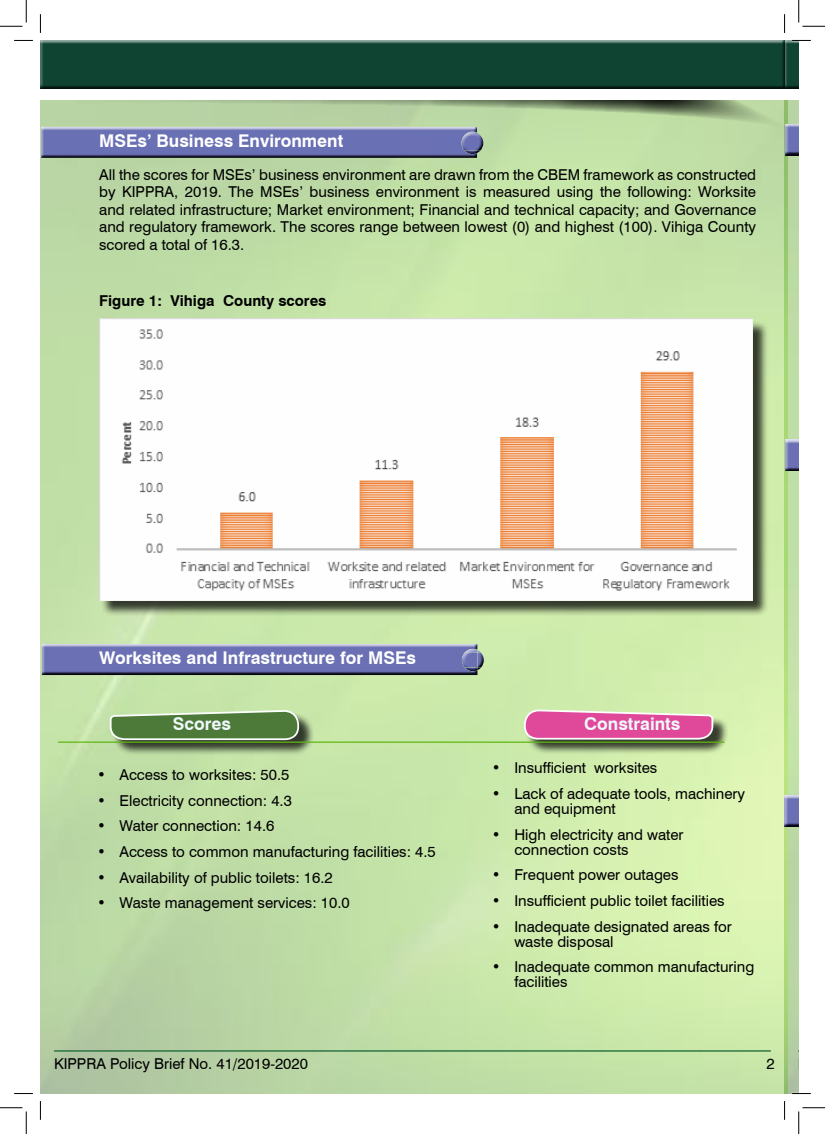
<style>
.page{position:relative;width:825px;height:1134px;background:#fff}
.page>*{position:absolute;margin:0;border:0;box-sizing:border-box;transform-origin:0 0}
.t1{font:700 17.5px "Swiss 721 BT";color:#fff}
.t2{font:700 17.5px "Swiss 721 BT";color:#eff8fa}
.t3{font:15px/17.5px "Swiss 721 BT";color:#000}
.t4{font:700 15px "Swiss 721 BT";color:#000}
</style>
<div class="page">
<img style="left:788px;top:156px;width:11px;height:937px">
<img style="left:40px;top:135px;width:748px;height:958px">
<div style="left:112px;top:711px;width:203px;height:44px;background:#000;opacity:.75"></div>
<svg style="left:109px;top:710px;width:191px;height:30px;background:#6e945c"></svg>
<div style="left:526px;top:711px;width:203px;height:44px;background:#000;opacity:.75"></div>
<svg style="left:523px;top:710px;width:191px;height:30px;background:#de6da5"></svg>
<div style="left:784px;top:123px;width:15px;height:33px;background:#000;opacity:.75"></div>
<div style="left:784px;top:439px;width:15px;height:32px;background:#000;opacity:.75"></div>
<div style="left:783px;top:794px;width:16px;height:32px;background:#000;opacity:.75"></div>
<hr style="left:58px;top:741px;width:666px;height:1px;background:#61b613">
<hr style="left:54px;top:1050px;width:717px;height:1px;background:#136232">
<svg style="left:40px;top:100px;width:759px;height:35px;background:#adc798"></svg>
<div style="left:784px;top:40px;width:15px;height:51px;background:#000;opacity:.75"></div>
<div style="left:40px;top:40px;width:745px;height:51px;background:#000;opacity:.75"></div>
<div style="left:785px;top:89px;width:14px;height:10px;background:#fff"></div>
<div style="left:40px;top:89px;width:745px;height:10px;background:#fff"></div>
<div style="left:40px;top:126px;width:444px;height:32px;background:#000;opacity:.75"></div>
<div style="left:40px;top:643px;width:444px;height:32px;background:#000;opacity:.75"></div>
<div style="left:101px;top:321px;width:667px;height:295px;background:#000;opacity:.75"></div>
<img style="left:99px;top:319px;width:653px;height:281px">
<svg style="left:14px;top:40px;width:19px;height:1px"></svg>
<svg style="left:792px;top:40px;width:19px;height:1px"></svg>
<svg style="left:14px;top:1093px;width:19px;height:1px"></svg>
<svg style="left:792px;top:1092px;width:19px;height:2px"></svg>
<svg style="left:40px;top:14px;width:1px;height:19px"></svg>
<svg style="left:40px;top:1101px;width:1px;height:18px"></svg>
<svg style="left:784px;top:14px;width:1px;height:19px"></svg>
<svg style="left:784px;top:1101px;width:1px;height:18px"></svg>
<svg style="left:0;top:0;width:27px;height:27px"></svg>
<svg style="left:0;top:1107px;width:27px;height:26px"></svg>
<svg style="left:798px;top:0;width:27px;height:27px"></svg>
<svg style="left:798px;top:1107px;width:27px;height:26px"></svg>
<p class="t1" style="left:99px;top:130px;width:246px">MSEs’ Business Environment</p>
<p class="t3" style="left:99px;top:165px;width:658px;text-align:justify">All the scores for MSEs’ business environment are drawn from the CBEM framework as constructed by KIPPRA, 2019. The MSEs’ business environment is measured using the following: Worksite and related infrastructure; Market environment; Financial and technical capacity; and Governance and regulatory framework. The scores range between lowest (0) and highest (100). Vihiga County scored a total of 16.3.</p>
<p class="t4" style="left:99px;top:292px;width:229px">Figure 1: Vihiga County scores</p>
<p class="t1" style="left:99px;top:647px;width:318px">Worksites and Infrastructure for MSEs</p>
<p class="t2" style="left:173px;top:713px;width:60px">Scores</p>
<p class="t2" style="left:584px;top:713px;width:98px">Constraints</p>
<p class="t3" style="left:492px;top:758px;width:167px">• Insufficient worksites</p>
<p class="t3" style="left:514px;top:785px;width:232px;line-height:15px;text-indent:-22px">• Lack of adequate tools, machinery and equipment</p>
<p class="t3" style="left:514px;top:826px;width:171px;line-height:15px;text-indent:-22px">• High electricity and water connection costs</p>
<p class="t3" style="left:492px;top:865px;width:188px">• Frequent power outages</p>
<p class="t3" style="left:492px;top:891px;width:234px">• Insufficient public toilet facilities</p>
<p class="t3" style="left:514px;top:917px;width:219px;line-height:15px;text-indent:-22px">• Inadequate designated areas for waste disposal</p>
<p class="t3" style="left:514px;top:958px;width:242px;line-height:15px;text-indent:-22px">• Inadequate common manufacturing facilities</p>
<p class="t3" style="left:97px;top:765px;width:194px">• Access to worksites: 50.5</p>
<p class="t3" style="left:97px;top:790px;width:196px">• Electricity connection: 4.3</p>
<p class="t3" style="left:97px;top:816px;width:179px">• Water connection: 14.6</p>
<p class="t3" style="left:97px;top:842px;width:340px">• Access to common manufacturing facilities: 4.5</p>
<p class="t3" style="left:97px;top:867px;width:237px">• Availability of public toilets: 16.2</p>
<p class="t3" style="left:97px;top:893px;width:254px">• Waste management services: 10.0</p>
<p class="t3" style="left:54px;top:1054px;width:255px">KIPPRA Policy Brief No. 41/2019-2020</p>
<p class="t3" style="left:766px;top:1054px;width:10px">2</p>
</div>
